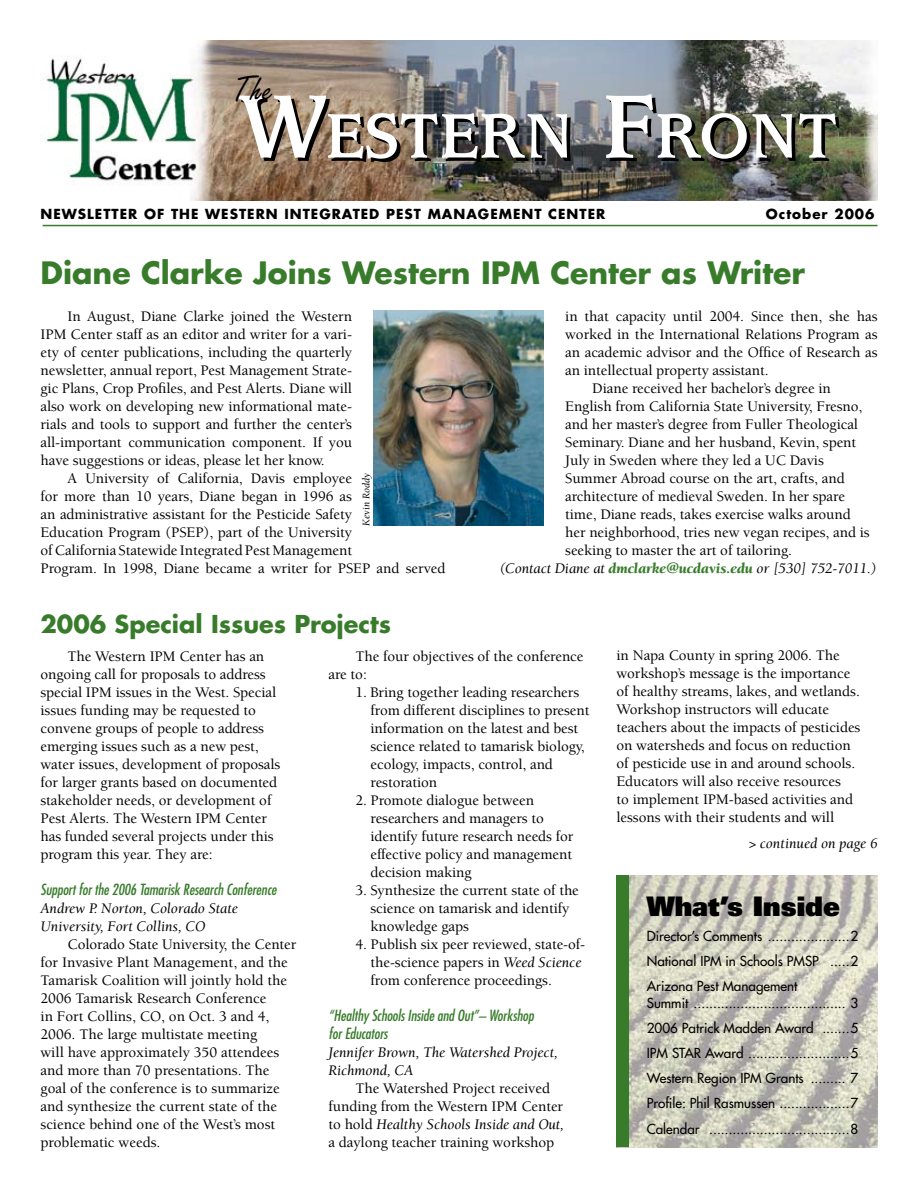
<style>
.page{position:relative;width:918px;height:1188px;background:#fff}
.page>*{position:absolute;margin:0;border:0;box-sizing:border-box;transform-origin:0 0}
.t1{font:700 69.3px "Usherwood";color:#fff}
.t2{font:36px "Freestyle Script";color:#000}
.t3{font:700 30px "Futura";color:#387c2b}
.t4{font:900 27px "Univers";color:#000}
.t5{font:700 24px "Futura";color:#387c2b}
.t6{font:500 15px/18px "Berkeley";letter-spacing:-.005em;color:#000}
.t7{font:italic 15px/18px "Berkeley";letter-spacing:-.005em;color:#000}
.t8{font:italic condensed 15px/18px "Futura";letter-spacing:-.005em;color:#387c2b}
.t9{font:13.5px/25.2px "Futura";color:#000;text-align:justify}
.t10{font:700 13.5px "Futura";letter-spacing:.075em;color:#000}
.t11{font:italic 10.5px "Berkeley";color:#000}
.s1{font-size:99px}
.s2{font-weight:900;color:#387c2b}
.s3{font-weight:400;font-style:italic}
</style>
<div class="page">
<img style="left:629px;top:875px;width:249px;height:272px">
<img style="left:40px;top:40px;width:838px;height:161px">
<hr style="left:43px;top:225px;width:835px;height:1px;background:#387c2b">
<img style="left:374px;top:310px;width:170px;height:216px">
<div style="left:616px;top:875px;width:13px;height:272px;background:#387c2b"></div>
<h2 class="t2" style="left:233px;top:68px;width:41px">The</h2>
<h1 class="t1" style="left:236px;top:97px;width:602px"><span class="s1">W</span>ESTERN <span class="s1">F</span>RONT</h1>
<p class="t10" style="left:40px;top:205px;width:566px">NEWSLETTER OF THE WESTERN INTEGRATED PEST MANAGEMENT CENTER</p>
<p class="t10" style="left:766px;top:205px;width:110px">October 2006</p>
<h3 class="t3" style="left:40px;top:252px;width:766px">Diane Clarke Joins Western IPM Center as Writer</h3>
<p class="t6" style="left:40px;top:308px;width:313px;text-align:justify;text-indent:27px">In August, Diane Clarke joined the Western IPM Center staff as an editor and writer for a vari&shy;ety of center publications, including the quarterly newsletter, annual report, Pest Management Strate&shy;gic Plans, Crop Profiles, and Pest Alerts. Diane will also work on developing new informational mate&shy;rials and tools to support and further the center’s all-important communication component. If you have suggestions or ideas, please let her know.</p>
<p class="t6" style="left:40px;top:470px;width:406px;text-indent:27px">A University of California, Davis employee<br>for more than 10 years, Diane began in 1996 as<br>an administrative assistant for the Pesticide Safety<br>Education Program (PSEP), part of the University<br>of California Statewide Integrated Pest Management<br>Program. In 1998, Diane became a writer for PSEP and served</p>
<p class="t11" style="left:361px;top:526px;width:55px;rotate:-90deg">Kevin Roddy</p>
<h3 class="t5" style="left:40px;top:607px;width:352px">2006 Special Issues Projects</h3>
<p class="t6" style="left:565px;top:308px;width:314px">in that capacity until 2004. Since then, she has</p>
<p class="t6" style="left:565px;top:326px;width:314px">worked in the International Relations Program as</p>
<p class="t6" style="left:565px;top:344px;width:314px">an academic advisor and the Office of Research as</p>
<p class="t6" style="left:565px;top:362px;width:205px">an intellectual property assistant.</p>
<p class="t6" style="left:592px;top:380px;width:240px">Diane received her bachelor’s degree in</p>
<p class="t6" style="left:565px;top:398px;width:299px">English from California State University, Fresno,</p>
<p class="t6" style="left:565px;top:416px;width:294px">and her master’s degree from Fuller Theological</p>
<p class="t6" style="left:565px;top:434px;width:293px">Seminary. Diane and her husband, Kevin, spent</p>
<p class="t6" style="left:565px;top:452px;width:260px">July in Sweden where they led a UC Davis</p>
<p class="t6" style="left:565px;top:470px;width:281px">Summer Abroad course on the art, crafts, and</p>
<p class="t6" style="left:565px;top:488px;width:281px">architecture of medieval Sweden. In her spare</p>
<p class="t6" style="left:565px;top:506px;width:287px">time, Diane reads, takes exercise walks around</p>
<p class="t6" style="left:565px;top:524px;width:306px">her neighborhood, tries new vegan recipes, and is</p>
<p class="t6" style="left:565px;top:542px;width:228px">seeking to master the art of tailoring.</p>
<p class="t7" style="left:499px;top:560px;width:379px">(Contact Diane at <span class="s2">dmclarke@ucdavis.edu</span> or [530] 752-7011.)</p>
<p class="t6" style="left:40px;top:647px;width:241px;text-indent:27px">The Western IPM Center has an ongoing call for proposals to address special IPM issues in the West. Special issues funding may be requested to convene groups of people to address emerging issues such as a new pest, water issues, development of proposals for larger grants based on documented stakeholder needs, or development of Pest Alerts. The Western IPM Center has funded several projects under this program this year. They are:</p>
<p class="t8" style="left:40px;top:880px;width:238px">Support for the 2006 Tamarisk Research Conference</p>
<p class="t7" style="left:40px;top:900px;width:199px">Andrew P. Norton, Colorado State<br>University, Fort Collins, CO</p>
<p class="t6" style="left:40px;top:935px;width:257px;text-indent:27px">Colorado State University, the Center for Invasive Plant Management, and the Tamarisk Coalition will jointly hold the 2006 Tamarisk Research Conference<br>in Fort Collins, CO, on Oct. 3 and 4, 2006. The large multistate meeting<br>will have approximately 350 attendees and more than 70 presentations. The goal of the conference is to summarize and synthesize the current state of the science behind one of the West’s most problematic weeds.</p>
<p class="t6" style="left:328px;top:647px;width:257px;text-indent:27px">The four objectives of the conference are to:</p>
<p class="t6" style="left:370px;top:683px;width:220px;text-indent:-15px">1. Bring together leading researchers from different disciplines to present information on the latest and best science related to tamarisk biology, ecology, impacts, control, and restoration</p>
<p class="t6" style="left:370px;top:791px;width:204px;text-indent:-15px">2. Promote dialogue between researchers and managers to identify future research needs for effective policy and management decision making</p>
<p class="t6" style="left:370px;top:881px;width:210px;text-indent:-15px">3. Synthesize the current state of the science on tamarisk and identify knowledge gaps</p>
<p class="t6" style="left:370px;top:935px;width:216px;text-indent:-15px">4. Publish six peer reviewed, state-of&shy;the-science papers in <span class="s3">Weed Science </span>from conference proceedings.</p>
<p class="t8" style="left:328px;top:1006px;width:207px">“Healthy Schools Inside and Out”– Workshop for Educators</p>
<p class="t7" style="left:328px;top:1044px;width:231px">Jennifer Brown, The Watershed Project,<br>Richmond, CA</p>
<p class="t6" style="left:328px;top:1079px;width:237px;text-indent:27px">The Watershed Project received funding from the Western IPM Center to hold <span class="s3">Healthy Schools Inside and Out, </span>a daylong teacher training workshop</p>
<p class="t6" style="left:616px;top:646px;width:245px">in Napa County in spring 2006. The workshop’s message is the importance of healthy streams, lakes, and wetlands.<br>Workshop instructors will educate teachers about the impacts of pesticides on watersheds and focus on reduction of pesticide use in and around schools.<br>Educators will also receive resources<br>to implement IPM-based activities and lessons with their students and will</p>
<p class="t7" style="left:749px;top:834px;width:130px">&gt; continued on page 6</p>
<h3 class="t4" style="left:647px;top:889px;width:195px">What’s Inside</h3>
<p class="t9" style="left:647px;top:923px;width:213px">Director’s Comments .....................2<br>National IPM in Schools PMSP .....2<br>Arizona Pest Management</p>
<p class="t9" style="left:647px;top:990px;width:213px">Summit ....................................... 3<br>2006 Patrick Madden Award .......5<br>IPM STAR Award ..........................5<br>Western Region IPM Grants ......... 7<br>Profile: Phil Rasmussen ..................7<br>Calendar ....................................8</p>
</div>
